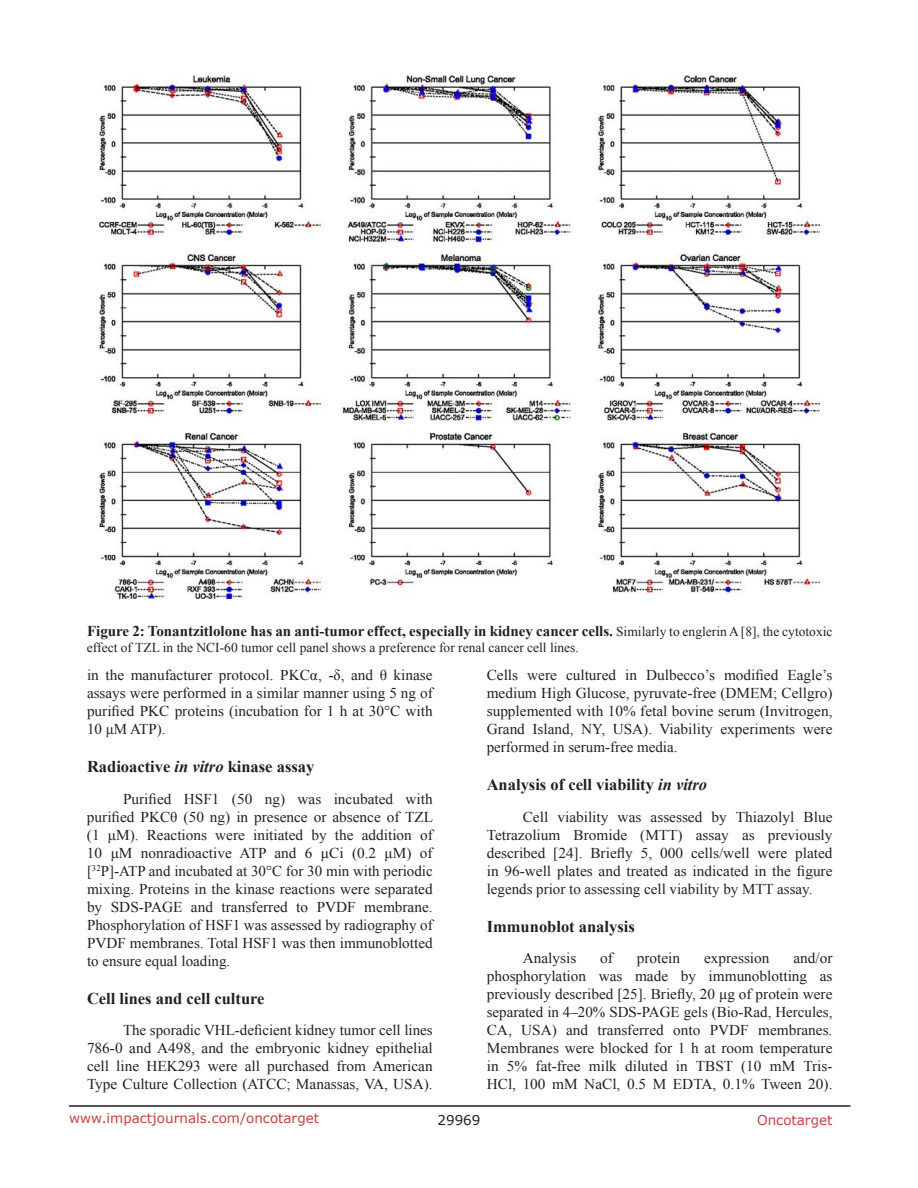
<style>
.page{position:relative;width:918px;height:1188px;background:#fff}
.page>*{position:absolute;margin:0;border:0;box-sizing:border-box;transform-origin:0 0}
.SubHeading{font:700 16.5px "Times New Roman";color:#231f20}
.BodyText{font:15px/18px "Times New Roman";color:#231f20;text-align:justify}
.FigureText{font:700 15px "Times New Roman";color:#231f20}
.FigureText-2{font:13.5px "Times New Roman";color:#231f20}
.t1{font:13.5px "Verdana";color:#c24141}
.t2{font:13.5px "Verdana";color:#231f20}
.s1{font-weight:400;font-size:13.5px}
.s2{font-style:italic}
</style>
<div class="page">
<hr style="left:69px;top:1105px;width:781px;height:2px;background:#231f20">
<img style="left:100px;top:75px;width:720px;height:523px">
<p class="FigureText" style="left:87px;top:621px;width:747px">Figure 2: Tonantzitlolone has an anti-tumor effect, especially in kidney cancer cells. <span class="s1">Similarly to englerin A [8], the cytotoxic</span></p>
<p class="FigureText-2" style="left:87px;top:638px;width:493px">effect of TZL in the NCI-60 tumor cell panel shows a preference for renal cancer cell lines.</p>
<p class="BodyText" style="left:87px;top:666px;width:347px">in the manufacturer protocol. PKCα, -δ, and θ kinase assays were performed in a similar manner using 5 ng of purified PKC proteins (incubation for 1 h at 30°C with 10 μM ATP).</p>
<p class="SubHeading" style="left:87px;top:755px;width:229px">Radioactive <span class="s2">in vitro</span> kinase assay</p>
<p class="BodyText" style="left:87px;top:790px;width:348px;text-indent:36px">Purified HSF1 (50 ng) was incubated with purified PKCθ (50 ng) in presence or absence of TZL (1 μM). Reactions were initiated by the addition of 10 μM nonradioactive ATP and 6 μCi (0.2 μM) of [<sup>32</sup>P]-ATP and incubated at 30°C for 30 min with periodic mixing. Proteins in the kinase reactions were separated by SDS-PAGE and transferred to PVDF membrane.<br>Phosphorylation of HSF1 was assessed by radiography of PVDF membranes. Total HSF1 was then immunoblotted to ensure equal loading.</p>
<p class="SubHeading" style="left:87px;top:987px;width:179px">Cell lines and cell culture</p>
<p class="BodyText" style="left:87px;top:1021px;width:347px;text-indent:36px">The sporadic VHL-deficient kidney tumor cell lines 786-0 and A498, and the embryonic kidney epithelial cell line HEK293 were all purchased from American Type Culture Collection (ATCC; Manassas, VA, USA).</p>
<p class="BodyText" style="left:487px;top:666px;width:347px">Cells were cultured in Dulbecco’s modified Eagle’s medium High Glucose, pyruvate-free (DMEM; Cellgro) supplemented with 10% fetal bovine serum (Invitrogen, Grand Island, NY, USA). Viability experiments were performed in serum-free media.</p>
<p class="SubHeading" style="left:487px;top:773px;width:222px">Analysis of cell viability <span class="s2">in vitro</span></p>
<p class="BodyText" style="left:487px;top:808px;width:347px;text-indent:36px">Cell viability was assessed by Thiazolyl Blue Tetrazolium Bromide (MTT) assay as previously described [24]. Briefly 5, 000 cells/well were plated in 96-well plates and treated as indicated in the figure legends prior to assessing cell viability by MTT assay.</p>
<p class="SubHeading" style="left:487px;top:915px;width:150px">Immunoblot analysis</p>
<p class="BodyText" style="left:523px;top:949px;width:55px">Analysis</p>
<p class="BodyText" style="left:600px;top:949px;width:14px">of</p>
<p class="BodyText" style="left:637px;top:949px;width:45px">protein</p>
<p class="BodyText" style="left:704px;top:949px;width:67px">expression</p>
<p class="BodyText" style="left:487px;top:949px;width:347px;text-indent:307px">and/or phosphorylation was made by immunoblotting as previously described [25]. Briefly, 20 μg of protein were separated in 4–20% SDS-PAGE gels (Bio-Rad, Hercules, CA, USA) and transferred onto PVDF membranes.<br>Membranes were blocked for 1 h at room temperature in 5% fat-free milk diluted in TBST (10 mM Tris-HCl, 100 mM NaCl, 0.5 M EDTA, 0.1% Tween 20).</p>
<p class="t1" style="left:69px;top:1109px;width:252px">www.impactjournals.com/oncotarget</p>
<p class="t2" style="left:438px;top:1111px;width:44px">29969</p>
<p class="t1" style="left:757px;top:1111px;width:77px">Oncotarget</p>
</div>
